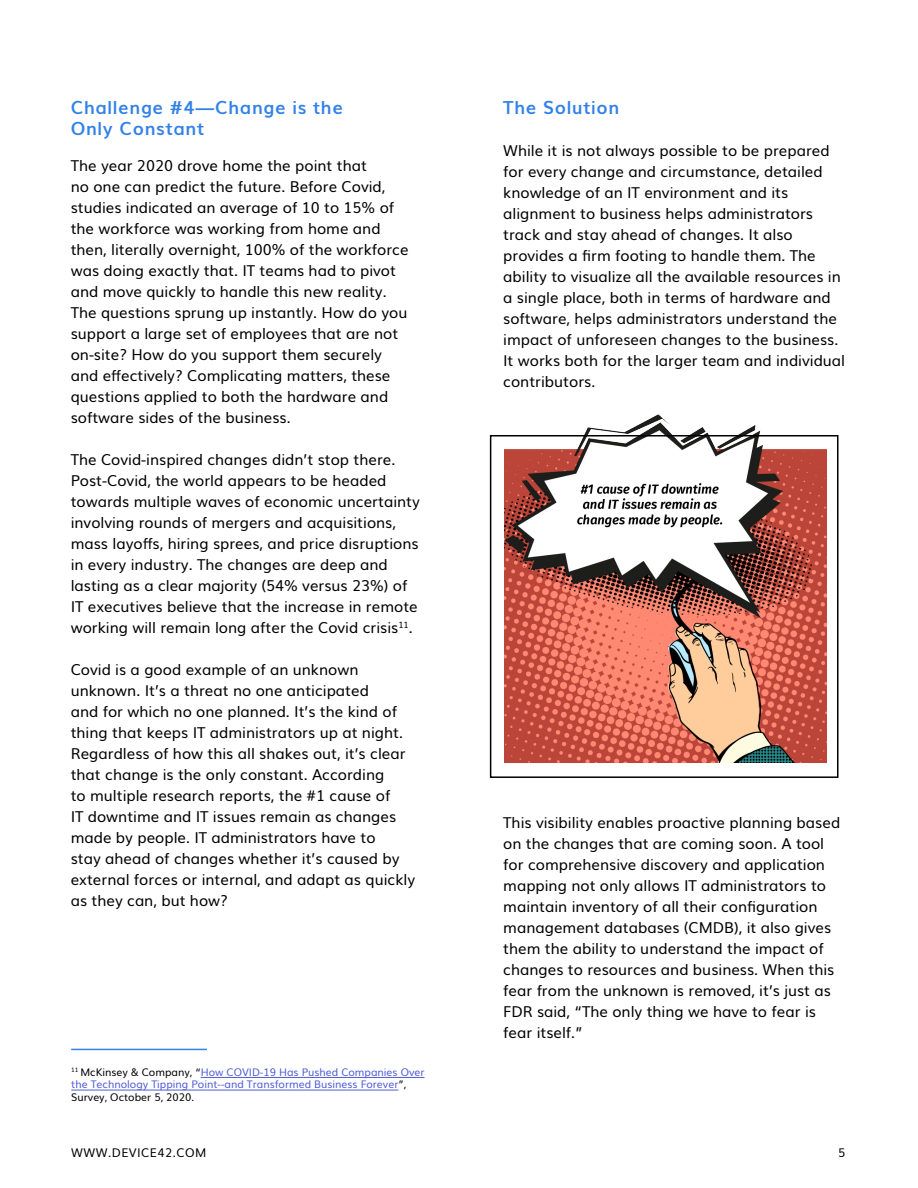
<style>
.page{position:relative;width:918px;height:1188px;background:#fff}
.page>*{position:absolute;margin:0;border:0;box-sizing:border-box;transform-origin:0 0}
.Heading{font:700 18px/21px "Muli";letter-spacing:.04em;color:#3382e8}
.Body_Copy{font:700 18px "Muli";letter-spacing:.04em;color:#3382e8}
.Body_Copy-2{font:15px/21px "Muli";color:#000}
.t1{font:12px "Muli";letter-spacing:.04em;color:#000}
.Body_Copy-3{font:10.5px/12.6px "Muli";color:#4f5cd6}
.s1{color:#000}
</style>
<div class="page">
<hr style="left:71px;top:1049px;width:136px;height:1px;background:#3382e8">
<hr style="left:201px;top:1077px;width:224px;height:1px;background:#4f5cd6">
<hr style="left:71px;top:1090px;width:327px;height:1px;background:#4f5cd6">
<img style="left:504px;top:414px;width:323px;height:348px">
<div style="left:490px;top:435px;width:348px;height:343px;border:2px solid #000"></div>
<p class="Heading" style="left:71px;top:96px;width:274px">Challenge #4—Change is the<br>Only Constant</p>
<p class="Body_Copy-2" style="left:71px;top:154px;width:339px">The year 2020 drove home the point that<br>no one can predict the future. Before Covid, studies indicated an average of 10 to 15% of the workforce was working from home and then, literally overnight, 100% of the workforce was doing exactly that. IT teams had to pivot and move quickly to handle this new reality.<br>The questions sprung up instantly. How do you support a large set of employees that are not on-site? How do you support them securely and effectively? Complicating matters, these questions applied to both the hardware and software sides of the business.</p>
<p class="Body_Copy-2" style="left:71px;top:448px;width:351px">The Covid-inspired changes didn’t stop there.<br>Post-Covid, the world appears to be headed towards multiple waves of economic uncertainty involving rounds of mergers and acquisitions, mass layoffs, hiring sprees, and price disruptions in every industry. The changes are deep and lasting as a clear majority (54% versus 23%) of IT executives believe that the increase in remote working will remain long after the Covid crisis<sup>11</sup>.</p>
<p class="Body_Copy-2" style="left:71px;top:658px;width:346px">Covid is a good example of an unknown unknown. It’s a threat no one anticipated<br>and for which no one planned. It’s the kind of thing that keeps IT administrators up at night.<br>Regardless of how this all shakes out, it’s clear that change is the only constant. According<br>to multiple research reports, the #1 cause of<br>IT downtime and IT issues remain as changes made by people. IT administrators have to<br>stay ahead of changes whether it’s caused by external forces or internal, and adapt as quickly as they can, but how?</p>
<p class="Body_Copy-3" style="left:71px;top:1065px;width:355px"><sup>11</sup> <span class="s1">McKinsey &amp; Company, “</span>How COVID-19 Has Pushed Companies Over the Technology Tipping Point--and Transformed Business Forever<span class="s1">”,<br>Survey, October 5, 2020.</span></p>
<p class="Body_Copy" style="left:503px;top:93px;width:118px">The Solution</p>
<p class="Body_Copy-2" style="left:503px;top:139px;width:343px">While it is not always possible to be prepared for every change and circumstance, detailed knowledge of an IT environment and its alignment to business helps administrators track and stay ahead of changes. It also provides a firm footing to handle them. The ability to visualize all the available resources in a single place, both in terms of hardware and software, helps administrators understand the impact of unforeseen changes to the business.<br>It works both for the larger team and individual contributors.</p>
<p class="Body_Copy-2" style="left:503px;top:811px;width:339px">This visibility enables proactive planning based on the changes that are coming soon. A tool for comprehensive discovery and application mapping not only allows IT administrators to maintain inventory of all their configuration management databases (CMDB), it also gives them the ability to understand the impact of changes to resources and business. When this fear from the unknown is removed, it’s just as FDR said, “The only thing we have to fear is fear itself.”</p>
<p class="t1" style="left:71px;top:1143px;width:137px">WWW.DEVICE42.COM</p>
<p class="t1" style="left:838px;top:1143px;width:9px">5</p>
</div>
